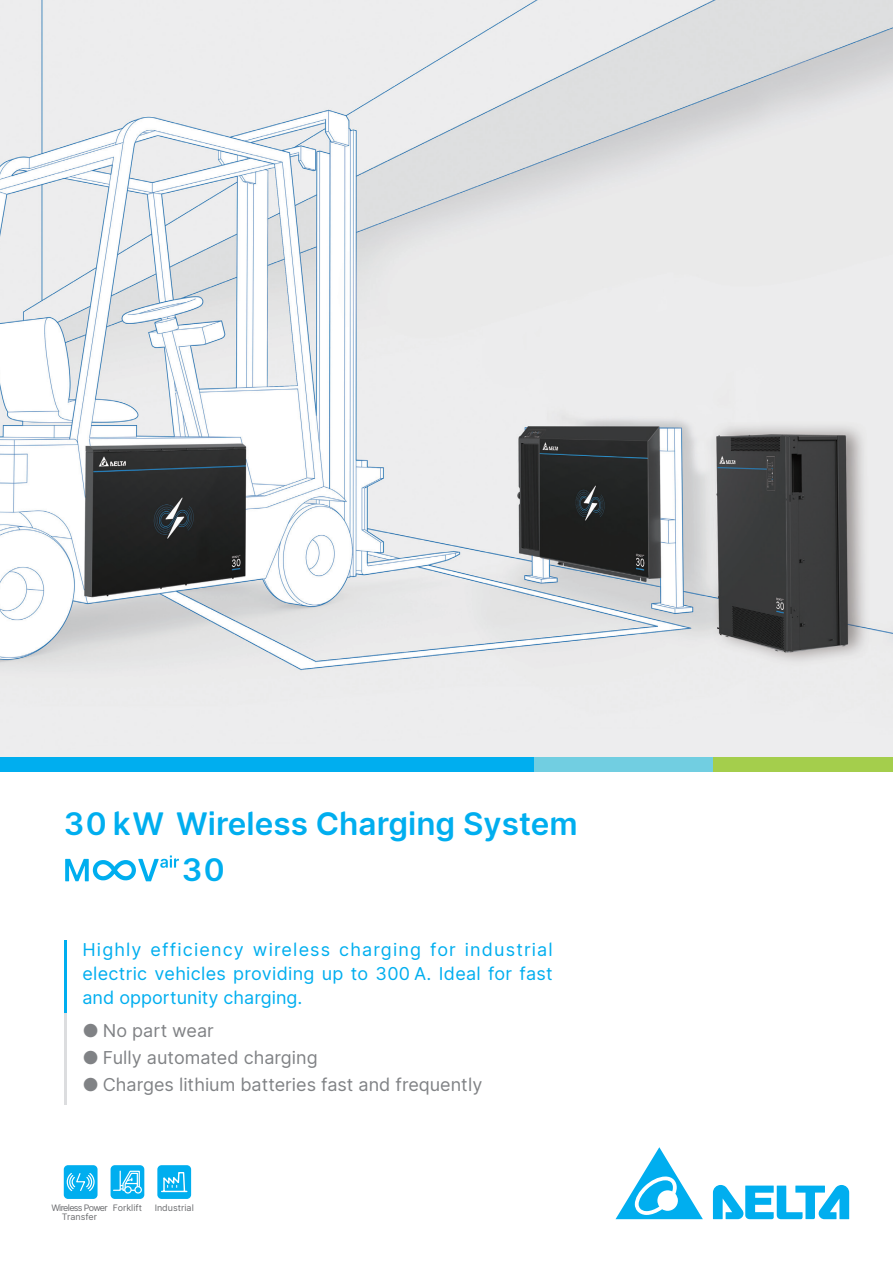
<style>
.page{position:relative;width:893px;height:1263px;background:#fff}
.page>*{position:absolute;margin:0;border:0;box-sizing:border-box;transform-origin:0 0}
.首頁副標題文字{font:600 31.5px "Delta Sans";color:#00aeef}
.t1{font:18px/24px "Delta Sans";color:#00aeef;text-align:justify}
.t2{font:18px "Delta Sans";color:#808285}
.t3{font:9px/9px "Delta Sans";letter-spacing:-.075em;color:#6c6d70;text-align:center}
.t4{font:9px "Delta Sans";color:#6c6d70}
</style>
<div class="page">
<hr style="left:64px;top:943px;width:3px;height:161px;background:#dcdddf">
<img style="left:0;top:0;width:893px;height:758px">
<svg style="left:713px;top:1185px;width:136px;height:34px"></svg>
<svg style="left:615px;top:1147px;width:88px;height:72px"></svg>
<div style="left:0;top:758px;width:534px;height:14px;background:#00aeef"></div>
<div style="left:534px;top:758px;width:179px;height:14px;background:#71cee1"></div>
<div style="left:713px;top:758px;width:180px;height:14px;background:#a4ce4c"></div>
<svg style="left:65px;top:855px;width:114px;height:26px"></svg>
<hr style="left:64px;top:940px;width:3px;height:73px;background:#00aeef">
<div style="left:64px;top:1165px;width:34px;height:34px;background:#00aeef;border-radius:4px"></div>
<div style="left:157px;top:1165px;width:34px;height:34px;background:#00aeef;border-radius:4px"></div>
<svg style="left:161px;top:1172px;width:27px;height:21px"></svg>
<svg style="left:66px;top:1173px;width:29px;height:19px"></svg>
<div style="left:111px;top:1165px;width:33px;height:34px;background:#00aeef;border-radius:4px"></div>
<div style="left:134px;top:1186px;width:8px;height:7px;border:1px solid #fff;border-radius:50%"></div>
<svg style="left:113px;top:1170px;width:28px;height:23px"></svg>
<p class="首頁副標題文字" style="left:64px;top:800px;width:515px">30 kW Wireless Charging System</p>
<p class="首頁副標題文字" style="left:182px;top:845px;width:45px">30</p>
<p class="t1" style="left:82px;top:937px;width:472px">Highly efficiency wireless charging for industrial electric vehicles providing up to 300 A. Ideal for fast and opportunity charging.</p>
<p class="t2" style="left:82px;top:1017px;width:133px">● No part wear</p>
<p class="t2" style="left:82px;top:1044px;width:237px">● Fully automated charging</p>
<p class="t2" style="left:82px;top:1071px;width:401px">● Charges lithium batteries fast and frequently</p>
<p class="t3" style="left:51px;top:1202px;width:58px">Wireless Power<br>Transfer</p>
<p class="t4" style="left:113px;top:1201px;width:31px">Forklift</p>
<p class="t4" style="left:155px;top:1201px;width:41px">Industrial</p>
</div>
